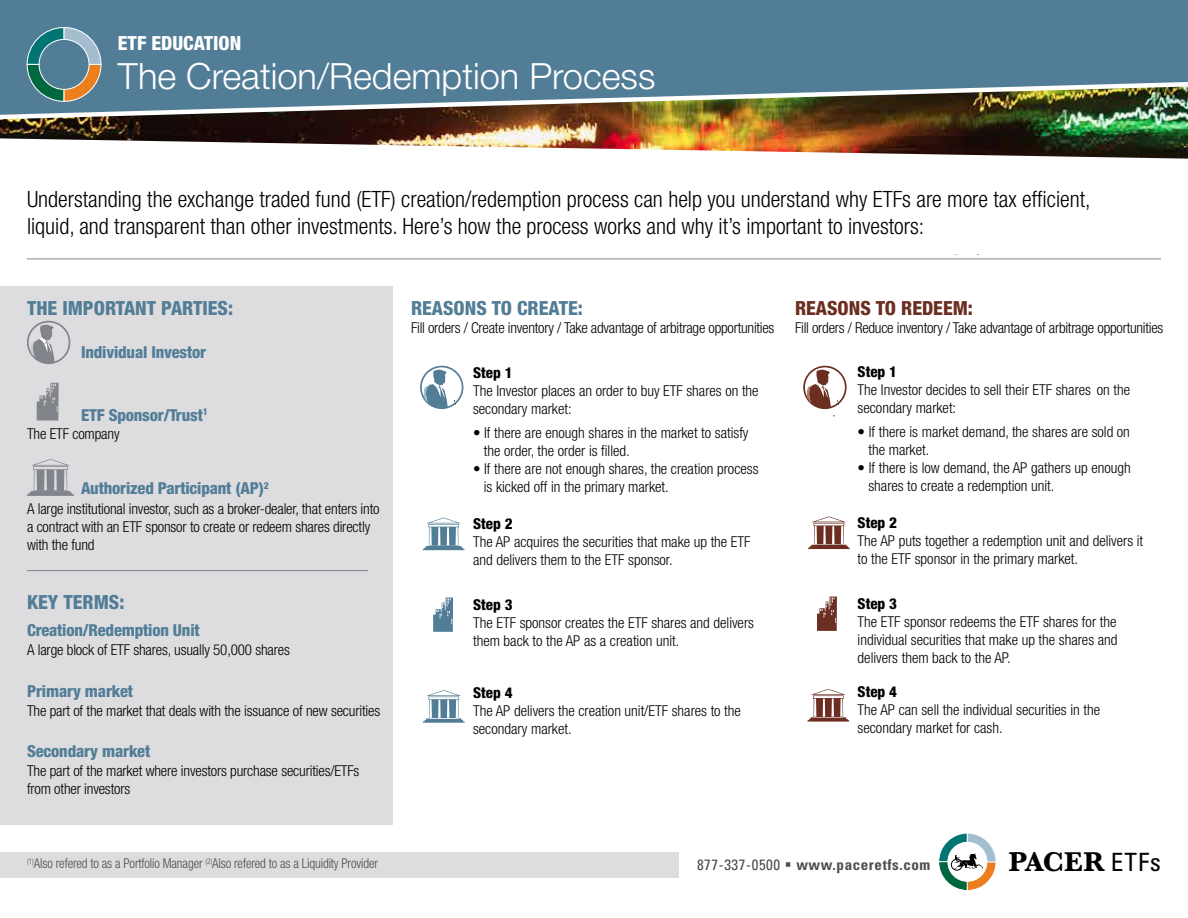
<style>
.page{position:relative;width:1188px;height:918px;background:#fff}
.page>*{position:absolute;margin:0;border:0;box-sizing:border-box;transform-origin:0 0}
.t1{font:300 36.15px "Helvetica Neue";color:#fff}
.t2{font:700 28.2px "Baskerville";letter-spacing:-.01em;color:#000}
.t3{font:300 condensed 22.5px/27px "Helvetica Neue";color:#000}
.t4{font:800 condensed 19.5px "Helvetica Neue";color:#527d97}
.t5{font:800 condensed 19.5px "Helvetica Neue";color:#6b2e20}
.t6{font:800 condensed 19.5px "Helvetica Neue";color:#fff}
.t7{font:800 condensed 16.5px "Helvetica Neue";letter-spacing:-.01em;color:#527d97}
.t8{font:300 condensed 15px/18px "Helvetica Neue";color:#000}
.t9{font:800 condensed 15px "Helvetica Neue";color:#000}
.t10{font:700 condensed 15px "Univers LT Std";letter-spacing:.04em;color:#4d4d4f}
.t11{font:300 condensed 13.5px "Helvetica Neue";letter-spacing:-.01em;color:#4d4d4f;scale:.96 1}
.s1{font-weight:400}
.s2{font-family:"Univers LT Std";font-weight:400;font-stretch:condensed;font-size:25.2px}
</style>
<div class="page">
<div style="left:0;top:286px;width:393px;height:539px;background:#dddddf"></div>
<img style="left:0;top:122px;width:1188px;height:37px">
<div style="left:0;top:0;width:1188px;height:79px;background:#527d97"></div>
<div style="left:0;top:852px;width:678px;height:26px;background:#dddddf"></div>
<svg style="left:27px;top:459px;width:47px;height:37px"></svg>
<svg style="left:37px;top:383px;width:22px;height:38px"></svg>
<svg style="left:26px;top:26px;width:76px;height:53px;background:#659396"></svg>
<div style="left:39px;top:39px;width:50px;height:50px;background:#527d97;border-radius:50%"></div>
<div style="left:39px;top:39px;width:51px;height:51px;border:1px solid #fff;border-radius:50%"></div>
<svg style="left:938px;top:833px;width:58px;height:58px"></svg>
<hr style="left:27px;top:259px;width:1134px;height:1px;background:#81848a">
<div style="left:27px;top:321px;width:43px;height:43px;border:2px solid #81848a;border-radius:50%"></div>
<svg style="left:30px;top:325px;width:25px;height:38px"></svg>
<svg style="left:423px;top:518px;width:41px;height:32px"></svg>
<svg style="left:433px;top:597px;width:20px;height:35px"></svg>
<svg style="left:423px;top:690px;width:42px;height:33px"></svg>
<div style="left:420px;top:366px;width:43px;height:43px;border:2px solid #527d97;border-radius:50%"></div>
<svg style="left:424px;top:370px;width:24px;height:38px"></svg>
<svg style="left:808px;top:516px;width:42px;height:33px"></svg>
<svg style="left:817px;top:597px;width:20px;height:34px"></svg>
<svg style="left:808px;top:689px;width:41px;height:33px"></svg>
<div style="left:803px;top:366px;width:44px;height:43px;border:2px solid #6b2e20;border-radius:50%"></div>
<svg style="left:807px;top:370px;width:24px;height:38px"></svg>
<hr style="left:27px;top:570px;width:341px;height:1px;background:#81848a">
<img style="left:0;top:79px;width:1188px;height:43px">
<h3 class="t6" style="left:118px;top:31px;width:125px">ETF EDUCATION</h3>
<h1 class="t1" style="left:118px;top:55px;width:539px">The Creation/Redemption Process</h1>
<p class="t3" style="left:27px;top:186px;width:1065px">Understanding the exchange traded fund (ETF) creation/redemption process can help you understand why ETFs are more tax efficient, liquid, and transparent than other investments. Here’s how the process works and why it’s important to investors:</p>
<h3 class="t4" style="left:27px;top:296px;width:208px">THE IMPORTANT PARTIES:</h3>
<p class="t7" style="left:81px;top:342px;width:127px">Individual Investor</p>
<p class="t7" style="left:81px;top:405px;width:128px">ETF Sponsor/Trust<sup>1</sup></p>
<p class="t8" style="left:27px;top:424px;width:94px">The ETF company</p>
<p class="t7" style="left:81px;top:478px;width:189px">Authorized Participant (AP)<sup>2</sup></p>
<p class="t8" style="left:27px;top:500px;width:354px">A large institutional investor, such as a broker-dealer, that enters into a contract with an ETF sponsor to create or redeem shares directly with the fund</p>
<h3 class="t4" style="left:27px;top:590px;width:99px">KEY TERMS:</h3>
<p class="t7" style="left:27px;top:620px;width:174px">Creation/Redemption Unit</p>
<p class="t8" style="left:27px;top:641px;width:264px">A large block of ETF shares, usually 50,000 shares</p>
<p class="t7" style="left:27px;top:681px;width:108px">Primary market</p>
<p class="t8" style="left:27px;top:702px;width:355px">The part of the market that deals with the issuance of new securities</p>
<p class="t7" style="left:27px;top:741px;width:125px">Secondary market</p>
<p class="t8" style="left:27px;top:762px;width:334px">The part of the market where investors purchase securities/ETFs from other investors</p>
<p class="t11" style="left:27px;top:856px;width:367px"><sup>(1)</sup>Also refered to as a Portfolio Manager <sup>(2)</sup>Also refered to as a Liquidity Provider</p>
<h3 class="t4" style="left:411px;top:296px;width:173px">REASONS TO CREATE:</h3>
<p class="t8" style="left:411px;top:318px;width:365px">Fill orders / Create inventory / Take advantage of arbitrage opportunities</p>
<p class="t9" style="left:473px;top:363px;width:41px">Step 1</p>
<p class="t8" style="left:473px;top:381px;width:287px">The Investor places an order to buy ETF shares on the secondary market:</p>
<p class="t8" style="left:484px;top:423px;width:266px;text-indent:-11px">• If there are enough shares in the market to satisfy the order, the order is filled.</p>
<p class="t8" style="left:484px;top:459px;width:276px;text-indent:-11px">• If there are not enough shares, the creation process is kicked off in the primary market.</p>
<p class="t9" style="left:473px;top:514px;width:41px">Step 2</p>
<p class="t8" style="left:473px;top:533px;width:279px">The AP acquires the securities that make up the ETF and delivers them to the ETF sponsor.</p>
<p class="t9" style="left:473px;top:595px;width:41px">Step 3</p>
<p class="t8" style="left:473px;top:613px;width:282px">The ETF sponsor creates the ETF shares and delivers them back to the AP as a creation unit.</p>
<p class="t9" style="left:473px;top:684px;width:41px">Step 4</p>
<p class="t8" style="left:473px;top:702px;width:269px">The AP delivers the creation unit/ETF shares to the secondary market.</p>
<h3 class="t5" style="left:795px;top:296px;width:180px">REASONS TO REDEEM:</h3>
<p class="t8" style="left:795px;top:318px;width:370px">Fill orders / Reduce inventory / Take advantage of arbitrage opportunities</p>
<p class="t9" style="left:858px;top:362px;width:41px">Step 1</p>
<p class="t8" style="left:858px;top:381px;width:274px">The Investor decides to sell their ETF shares on the secondary market:</p>
<p class="t8" style="left:868px;top:422px;width:263px;text-indent:-11px">• If there is market demand, the shares are sold on the market.</p>
<p class="t8" style="left:868px;top:458px;width:264px;text-indent:-11px">• If there is low demand, the AP gathers up enough shares to create a redemption unit.</p>
<p class="t9" style="left:858px;top:514px;width:41px">Step 2</p>
<p class="t8" style="left:858px;top:532px;width:287px">The AP puts together a redemption unit and delivers it to the ETF sponsor in the primary market.</p>
<p class="t9" style="left:858px;top:594px;width:41px">Step 3</p>
<p class="t8" style="left:858px;top:612px;width:261px;text-align:justify">The ETF sponsor redeems the ETF shares for the individual securities that make up the shares and delivers them back to the AP.</p>
<p class="t9" style="left:858px;top:683px;width:41px">Step 4</p>
<p class="t8" style="left:858px;top:701px;width:244px">The AP can sell the individual securities in the secondary market for cash.</p>
<p class="t10" style="left:697px;top:855px;width:235px"><span class="s1">877-337-0500</span> ▪ www.paceretfs.com</p>
<h2 class="t2" style="left:1009px;top:842px;width:154px">PACER <span class="s2">ETFs</span></h2>
</div>
